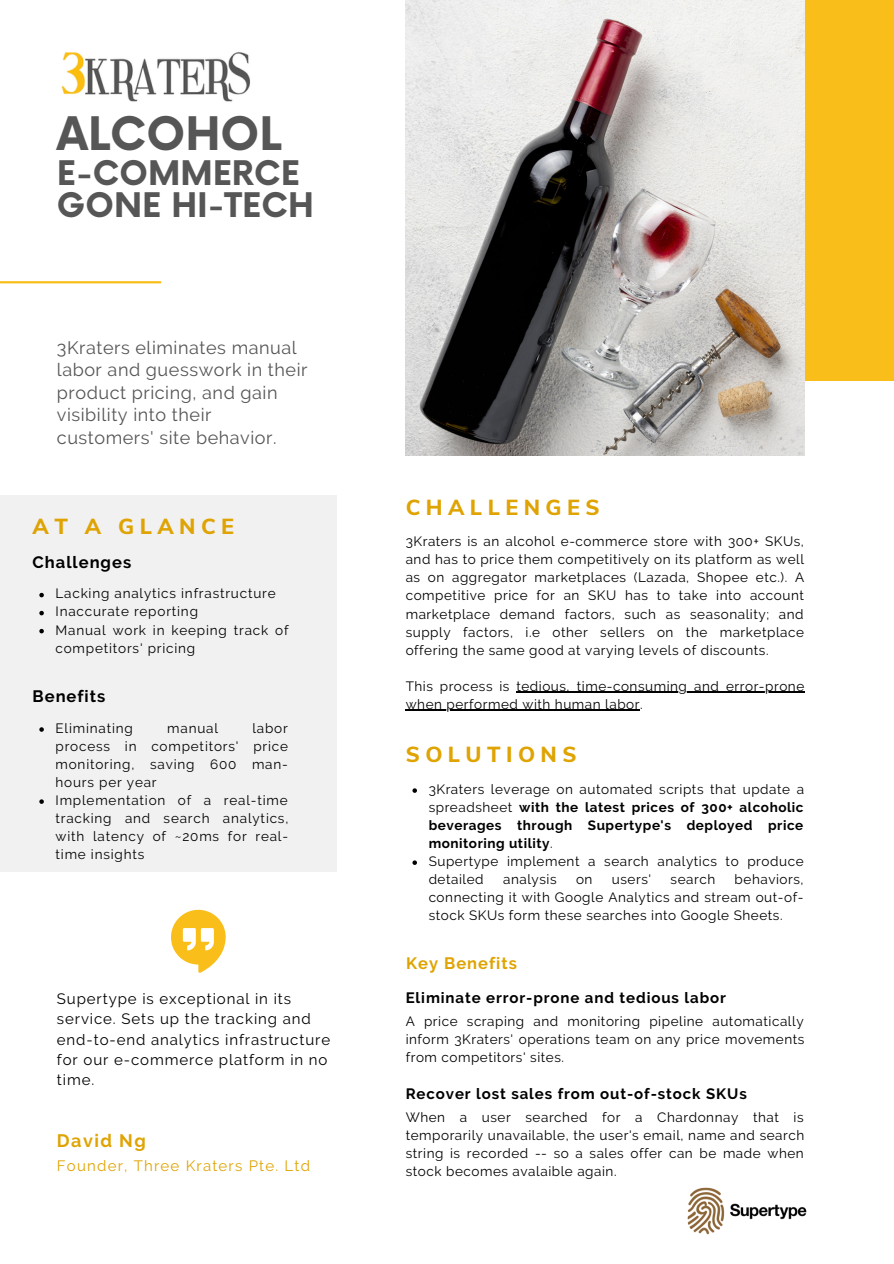
<style>
.page{position:relative;width:894px;height:1264px;background:#fff}
.page>*{position:absolute;margin:0;border:0;box-sizing:border-box;transform-origin:0 0}
.t1{font:700 45px "Now";color:#565656}
.t2{font:700 33px/32.7px "Now";color:#565656}
.t3{font:800 21.75px "Nunito Sans";letter-spacing:.25em;color:#dfa403}
.t4{font:18px/22.5px "Raleway";letter-spacing:.03em;color:#565656}
.t5{font:700 18px "Raleway";letter-spacing:.08em;color:#dfa403}
.t6{font:700 16.5px "Raleway";letter-spacing:.06em;color:#000}
.t7{font:700 16.5px "Raleway";letter-spacing:.06em;color:#dfa403}
.t8{font:15px/20.2px "Raleway";letter-spacing:.06em;color:#000}
.t9{font:700 15px "Raleway";letter-spacing:.06em;color:#000}
.t10{font:15px "Raleway";letter-spacing:.08em;color:#dfa403}
.t11{font:13.5px/18px "Raleway";letter-spacing:.04em;color:#000;text-align:justify}
.t12{font:700 13.5px/18px "Raleway";letter-spacing:.04em;color:#000;text-align:justify}
.t13{font:13.5px/18px "Raleway";letter-spacing:.06em;color:#000}
.s1{font-weight:400}
</style>
<div class="page">
<div style="left:561px;top:0;width:332px;height:381px;background:#fabe1a"></div>
<img style="left:405px;top:0;width:399px;height:455px">
<svg style="left:171px;top:909px;width:55px;height:63px"></svg>
<div style="left:0;top:495px;width:337px;height:376px;background:#f1f1f1"></div>
<hr style="left:0;top:281px;width:161px;height:2px;background:#fabe1a">
<img style="left:61px;top:52px;width:189px;height:50px">
<img style="left:687px;top:1187px;width:120px;height:48px">
<svg style="left:412px;top:788px;width:5px;height:4px"></svg>
<svg style="left:412px;top:860px;width:5px;height:5px"></svg>
<hr style="left:516px;top:691px;width:288px;height:2px;background:#000">
<hr style="left:405px;top:709px;width:235px;height:2px;background:#000">
<svg style="left:39px;top:727px;width:5px;height:4px"></svg>
<svg style="left:39px;top:799px;width:5px;height:4px"></svg>
<svg style="left:39px;top:593px;width:5px;height:4px"></svg>
<svg style="left:39px;top:611px;width:5px;height:4px"></svg>
<svg style="left:39px;top:629px;width:5px;height:4px"></svg>
<p class="t1" style="left:57px;top:109px;width:226px">ALCOHOL</p>
<p class="t2" style="left:57px;top:158px;width:258px">E-COMMERCE<br>GONE HI-TECH</p>
<p class="t4" style="left:57px;top:336px;width:252px">3Kraters eliminates manual labor and guesswork in their product pricing, and gain visibility into their customers' site behavior.</p>
<p class="t3" style="left:33px;top:511px;width:203px">AT A GLANCE</p>
<p class="t6" style="left:33px;top:552px;width:100px">Challenges</p>
<p class="t13" style="left:56px;top:584px;width:221px">Lacking analytics infrastructure</p>
<p class="t13" style="left:56px;top:602px;width:144px">Inaccurate reporting</p>
<p class="t13" style="left:56px;top:620px;width:234px">Manual work in keeping track of competitors' pricing</p>
<p class="t6" style="left:33px;top:686px;width:74px">Benefits</p>
<p class="t11" style="left:56px;top:719px;width:234px;text-indent:197px">labor process in competitors' price monitoring, saving 600 man&shy;hours per year</p>
<p class="t11" style="left:56px;top:791px;width:234px">Implementation of a real-time tracking and search analytics, with latency of ~20ms for real&shy;time insights</p>
<p class="t13" style="left:56px;top:719px;width:79px">Eliminating</p>
<p class="t11" style="left:167px;top:719px;width:52px">manual</p>
<p class="t8" style="left:57px;top:988px;width:275px">Supertype is exceptional in its service. Sets up the tracking and end-to-end analytics infrastructure for our e-commerce platform in no time.</p>
<p class="t5" style="left:57px;top:1130px;width:90px">David Ng</p>
<p class="t10" style="left:57px;top:1156px;width:254px">Founder, Three Kraters Pte. Ltd</p>
<p class="t3" style="left:405px;top:492px;width:195px">CHALLENGES</p>
<p class="t11" style="left:405px;top:532px;width:400px">3Kraters is an alcohol e-commerce store with 300+ SKUs, and has to price them competitively on its platform as well as on aggregator marketplaces (Lazada, Shopee etc.). A competitive price for an SKU has to take into account marketplace demand factors, such as seasonality; and supply factors, i.e other sellers on the marketplace offering the same good at varying levels of discounts.</p>
<p class="t11" style="left:405px;top:676px;width:400px">This process is tedious, time-consuming and error-prone when performed with human labor.</p>
<p class="t3" style="left:405px;top:740px;width:172px">SOLUTIONS</p>
<p class="t12" style="left:428px;top:780px;width:377px"><span class="s1">3Kraters leverage on automated scripts that update a spreadsheet</span> with the latest prices of 300+ alcoholic beverages through Supertype's deployed price monitoring utility<span class="s1">.</span></p>
<p class="t11" style="left:428px;top:852px;width:376px">Supertype implement a search analytics to produce detailed</p>
<p class="t11" style="left:428px;top:870px;width:376px;text-indent:306px">behaviors, connecting it with Google Analytics and stream out-of&shy;stock SKUs form these searches into Google Sheets.</p>
<p class="t11" style="left:503px;top:870px;width:55px">analysis</p>
<p class="t11" style="left:576px;top:870px;width:18px">on</p>
<p class="t11" style="left:611px;top:870px;width:41px">users'</p>
<p class="t11" style="left:670px;top:870px;width:46px">search</p>
<p class="t7" style="left:406px;top:953px;width:112px">Key Benefits</p>
<p class="t9" style="left:405px;top:988px;width:321px">Eliminate error-prone and tedious labor</p>
<p class="t11" style="left:405px;top:1012px;width:400px">A price scraping and monitoring pipeline automatically inform 3Kraters' operations team on any price movements from competitors' sites.</p>
<p class="t9" style="left:405px;top:1084px;width:342px">Recover lost sales from out-of-stock SKUs</p>
<p class="t11" style="left:405px;top:1108px;width:400px">When a user searched for a Chardonnay that is temporarily unavailable, the user's email, name and search string is recorded -- so a sales offer can be made when stock becomes avalaible again.</p>
</div>
